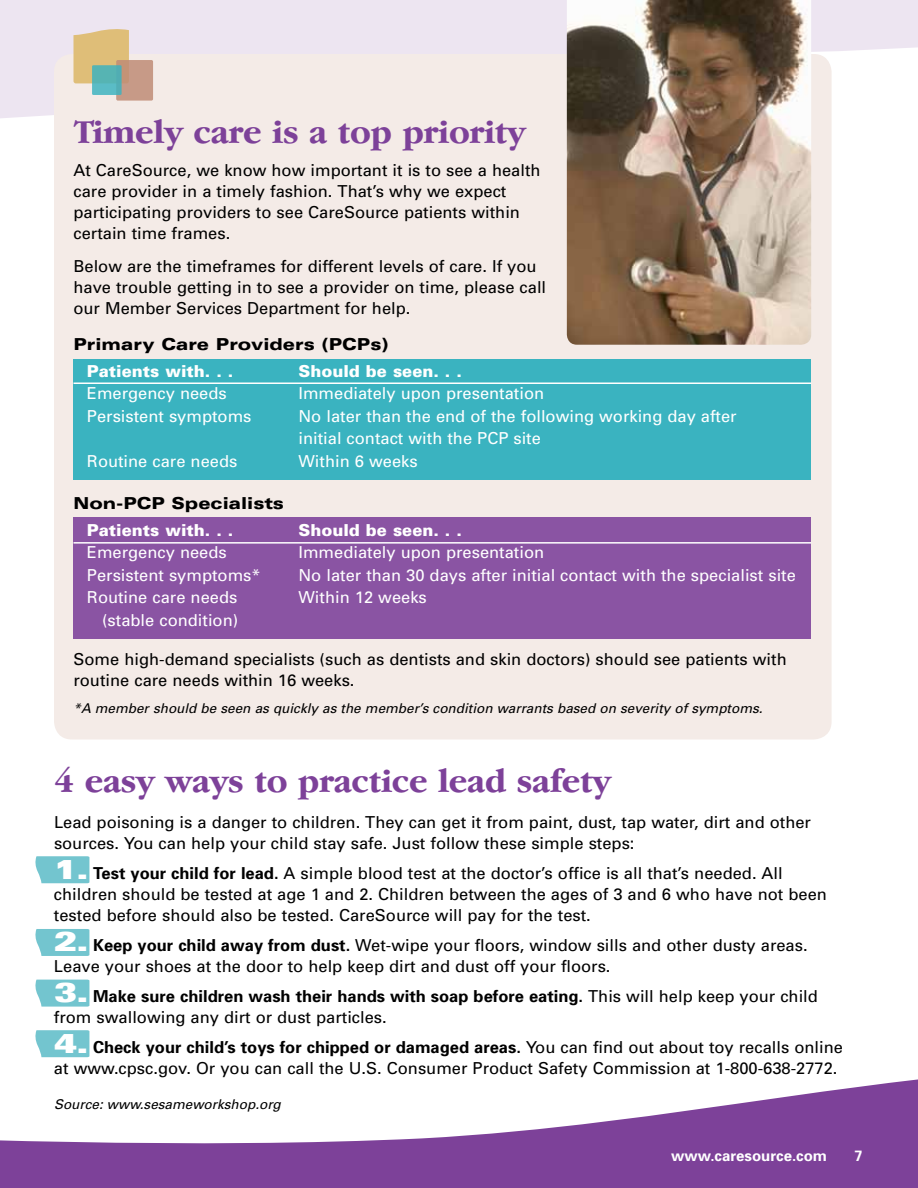
<style>
.page{position:relative;width:918px;height:1188px;background:#fff}
.page>*{position:absolute;margin:0;border:0;box-sizing:border-box;transform-origin:0 0}
.t1{font:700 34.5px "Garamond IT Cby BT";letter-spacing:-.01em;color:#7d4199}
.t2{font:16.5px/21px "Univers";color:#000}
.t3{font:16.5px/22.5px "Univers";color:#fff}
.t4{font:900 16.5px "Univers";color:#fff}
.t5{font:900 expanded 16.5px "Univers";color:#000}
.t6{font:700 15px "Univers";color:#fff}
.t7{font:italic 13.5px "Univers";color:#000}
.s1{font-weight:900;font-stretch:expanded;font-size:27px;color:#fff}
.s2{font-weight:700}
</style>
<div class="page">
<svg style="left:0;top:0;width:918px;height:118px;background:#efe8f2"></svg>
<div style="left:54px;top:54px;width:778px;height:686px;background:#f4ebe7;border-radius:18px"></div>
<div style="left:116px;top:60px;width:37px;height:41px;background:#c79a87;border-radius:2px"></div>
<svg style="left:73px;top:28px;width:56px;height:67px;background:#bfbd94"></svg>
<img style="left:567px;top:0;width:244px;height:345px">
<div style="left:74px;top:359px;width:737px;height:121px;background:#3ab3c0"></div>
<div style="left:74px;top:517px;width:737px;height:122px;background:#8a54a3"></div>
<hr style="left:74px;top:382px;width:737px;height:2px;background:#fff">
<hr style="left:74px;top:542px;width:737px;height:2px;background:#fff">
<svg style="left:0;top:1079px;width:918px;height:109px;fill:#7d4199"></svg>
<svg style="left:35px;top:1030px;width:54px;height:27px"></svg>
<svg style="left:35px;top:856px;width:54px;height:27px"></svg>
<svg style="left:35px;top:929px;width:54px;height:27px"></svg>
<svg style="left:35px;top:980px;width:54px;height:27px"></svg>
<h1 class="t1" style="left:74px;top:112px;width:454px">Timely care is a top priority</h1>
<p class="t2" style="left:74px;top:159px;width:469px">At CareSource, we know how important it is to see a health care provider in a timely fashion. That’s why we expect participating providers to see CareSource patients within certain time frames.</p>
<p class="t2" style="left:74px;top:255px;width:474px">Below are the timeframes for different levels of care. If you have trouble getting in to see a provider on time, please call our Member Services Department for help.</p>
<p class="t5" style="left:74px;top:334px;width:317px">Primary Care Providers (PCPs)</p>
<p class="t4" style="left:87px;top:360px;width:148px">Patients with. . .</p>
<p class="t4" style="left:298px;top:360px;width:165px">Should be seen. . .</p>
<p class="t3" style="left:87px;top:382px;width:141px">Emergency needs</p>
<p class="t3" style="left:298px;top:382px;width:247px">Immediately upon presentation</p>
<p class="t3" style="left:87px;top:405px;width:166px">Persistent symptoms</p>
<p class="t3" style="left:298px;top:405px;width:440px">No later than the end of the following working day after initial contact with the PCP site</p>
<p class="t3" style="left:87px;top:450px;width:152px">Routine care needs</p>
<p class="t3" style="left:298px;top:450px;width:121px">Within 6 weeks</p>
<p class="t5" style="left:74px;top:493px;width:212px">Non-PCP Specialists</p>
<p class="t4" style="left:87px;top:519px;width:148px">Patients with. . .</p>
<p class="t4" style="left:298px;top:519px;width:165px">Should be seen. . .</p>
<p class="t3" style="left:87px;top:541px;width:141px">Emergency needs</p>
<p class="t3" style="left:298px;top:541px;width:247px">Immediately upon presentation</p>
<p class="t3" style="left:87px;top:564px;width:175px">Persistent symptoms*</p>
<p class="t3" style="left:298px;top:564px;width:499px">No later than 30 days after initial contact with the specialist site</p>
<p class="t3" style="left:87px;top:586px;width:152px">Routine care needs</p>
<p class="t3" style="left:298px;top:586px;width:130px">Within 12 weeks</p>
<p class="t3" style="left:102px;top:609px;width:138px">(stable condition)</p>
<p class="t2" style="left:73px;top:648px;width:715px">Some high-demand specialists (such as dentists and skin doctors) should see patients with routine care needs within 16 weeks.</p>
<p class="t7" style="left:74px;top:700px;width:691px">*A member should be seen as quickly as the member’s condition warrants based on severity of symptoms.</p>
<h1 class="t1" style="left:54px;top:762px;width:559px">4 easy ways to practice lead safety</h1>
<p class="t2" style="left:54px;top:812px;width:759px">Lead poisoning is a danger to children. They can get it from paint, dust, tap water, dirt and other sources. You can help your child stay safe. Just follow these simple steps:</p>
<p class="t2" style="left:54px;top:863px;width:775px"><span class="s1">1.</span> <span class="s2">Test your child for lead.</span> A simple blood test at the doctor’s office is all that’s needed. All children should be tested at age 1 and 2. Children between the ages of 3 and 6 who have not been tested before should also be tested. CareSource will pay for the test.</p>
<p class="t2" style="left:54px;top:935px;width:755px"><span class="s1">2.</span> <span class="s2">Keep your child away from dust.</span> Wet-wipe your floors, window sills and other dusty areas.<br>Leave your shoes at the door to help keep dirt and dust off your floors.</p>
<p class="t2" style="left:54px;top:986px;width:765px"><span class="s1">3.</span> <span class="s2">Make sure children wash their hands with soap before eating.</span> This will help keep your child from swallowing any dirt or dust particles.</p>
<p class="t2" style="left:54px;top:1037px;width:790px"><span class="s1">4.</span> <span class="s2">Check your child’s toys for chipped or damaged areas.</span> You can find out about toy recalls online at www.cpsc.gov. Or you can call the U.S. Consumer Product Safety Commission at 1-800-638-2772.</p>
<p class="t7" style="left:54px;top:1096px;width:228px">Source: www.sesameworkshop.org</p>
<p class="t6" style="left:671px;top:1147px;width:157px">www.caresource.com</p>
<p class="t6" style="left:855px;top:1147px;width:10px">7</p>
</div>
